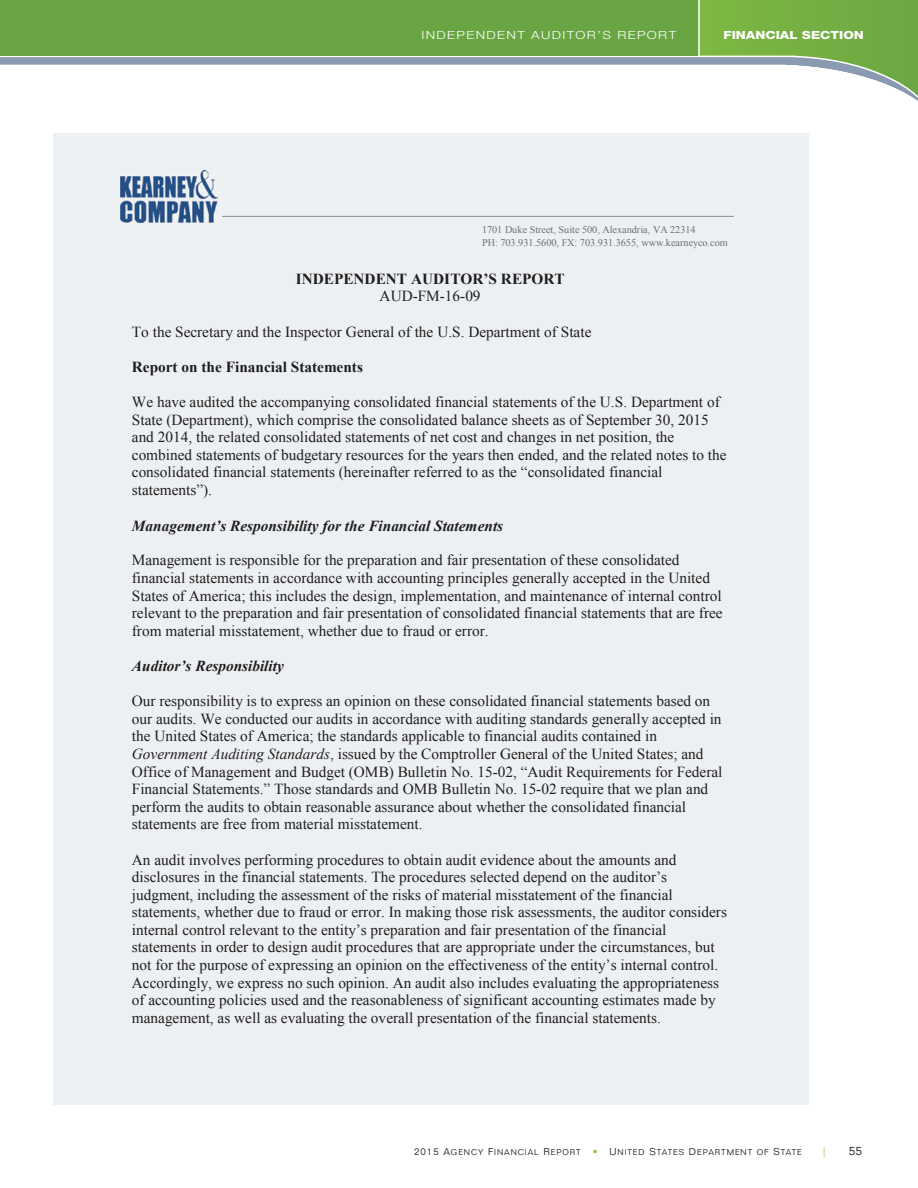
<style>
.page{position:relative;width:918px;height:1188px;background:#fff}
.page>*{position:absolute;margin:0;border:0;box-sizing:border-box;transform-origin:0 0}
.t1{font:15.3px/17.5px "Times New Roman";color:#231f20}
.t2{font:italic 700 15.3px "Times New Roman";color:#231f20}
.t3{font:700 15.3px "Times New Roman";color:#231f20}
.t4{font:300 12px "Folio Std";color:#231f20}
.t5{font:300 11.25px "Helvetica Neue LT Std";letter-spacing:.1em;color:#fff;scale:1.2 1}
.t6{font:800 11.25px "Helvetica Neue LT Std";color:#fff;scale:1.2 1}
.t7{font:300 10.5px "Folio Std";color:#8bc63e}
.t8{font:10.2px/12.9px "Times New Roman";letter-spacing:-.005em;color:#76787b}
.t9{font:8.25px "Folio Std Light SC850";letter-spacing:.12em;color:#231f20}
.s1{font-style:italic}
.s2{font-size:9.75px}
.s3{font-size:9.75px;color:#8bc63e}
</style>
<div class="page">
<div style="left:53px;top:133px;width:756px;height:972px;background:#edf0f2"></div>
<hr style="left:131px;top:216px;width:603px;height:1px;background:#939598">
<svg style="left:120px;top:176px;width:94px;height:47px"></svg>
<img style="left:121px;top:171px;width:100px;height:51px">
<svg style="left:0;top:0;width:918px;height:101px"></svg>
<div style="left:0;top:0;width:699px;height:55px;background:#69a643"></div>
<hr style="left:698px;top:0;width:2px;height:56px;background:#fff">
<p class="t5" style="left:421px;top:28px;width:214px">INDEPENDENT AUDITOR’S REPORT</p>
<p class="t6" style="left:723px;top:29px;width:119px">FINANCIAL SECTION</p>
<p class="t8" style="left:482px;top:223px;width:247px">1701 Duke Street, Suite 500, Alexandria, VA 22314<br>PH: 703.931.5600, FX: 703.931.3655, www.kearneyco.com</p>
<p class="t3" style="left:296px;top:268px;width:270px">INDEPENDENT AUDITOR’S REPORT</p>
<p class="t1" style="left:380px;top:287px;width:102px">AUD-FM-16-09</p>
<p class="t1" style="left:132px;top:323px;width:461px">To the Secretary and the Inspector General of the U.S. Department of State</p>
<p class="t3" style="left:132px;top:356px;width:233px">Report on the Financial Statements</p>
<p class="t1" style="left:132px;top:393px;width:596px">We have audited the accompanying consolidated financial statements of the U.S. Department of State (Department), which comprise the consolidated balance sheets as of September 30, 2015 and 2014, the related consolidated statements of net cost and changes in net position, the combined statements of budgetary resources for the years then ended, and the related notes to the consolidated financial statements (hereinafter referred to as the “consolidated financial statements”).</p>
<p class="t2" style="left:132px;top:515px;width:373px">Management’s Responsibility for the Financial Statements</p>
<p class="t1" style="left:132px;top:551px;width:592px">Management is responsible for the preparation and fair presentation of these consolidated financial statements in accordance with accounting principles generally accepted in the United States of America; this includes the design, implementation, and maintenance of internal control relevant to the preparation and fair presentation of consolidated financial statements that are free from material misstatement, whether due to fraud or error.</p>
<p class="t2" style="left:132px;top:655px;width:153px">Auditor’s Responsibility</p>
<p class="t1" style="left:132px;top:692px;width:592px">Our responsibility is to express an opinion on these consolidated financial statements based on our audits. We conducted our audits in accordance with auditing standards generally accepted in the United States of America; the standards applicable to financial audits contained in <span class="s1">Government Auditing Standards</span>, issued by the Comptroller General of the United States; and Office of Management and Budget (OMB) Bulletin No. 15-02, “Audit Requirements for Federal Financial Statements.” Those standards and OMB Bulletin No. 15-02 require that we plan and perform the audits to obtain reasonable assurance about whether the consolidated financial statements are free from material misstatement.</p>
<p class="t1" style="left:132px;top:850px;width:597px">An audit involves performing procedures to obtain audit evidence about the amounts and disclosures in the financial statements. The procedures selected depend on the auditor’s judgment, including the assessment of the risks of material misstatement of the financial statements, whether due to fraud or error. In making those risk assessments, the auditor considers internal control relevant to the entity’s preparation and fair presentation of the financial statements in order to design audit procedures that are appropriate under the circumstances, but not for the purpose of expressing an opinion on the effectiveness of the entity’s internal control.<br>Accordingly, we express no such opinion. An audit also includes evaluating the appropriateness of accounting policies used and the reasonableness of significant accounting estimates made by management, as well as evaluating the overall presentation of the financial statements.</p>
<p class="t9" style="left:414px;top:1147px;width:389px"><span class="s2">2015 A</span>GENCY <span class="s2">F</span>INANCIAL <span class="s2">R</span>EPORT <span class="s3">•</span> <span class="s2">U</span>NITED <span class="s2">S</span>TATES <span class="s2">D</span>EPARTMENT OF <span class="s2">S</span>TATE</p>
<p class="t7" style="left:823px;top:1145px;width:4px">|</p>
<p class="t4" style="left:849px;top:1144px;width:15px">55</p>
</div>
